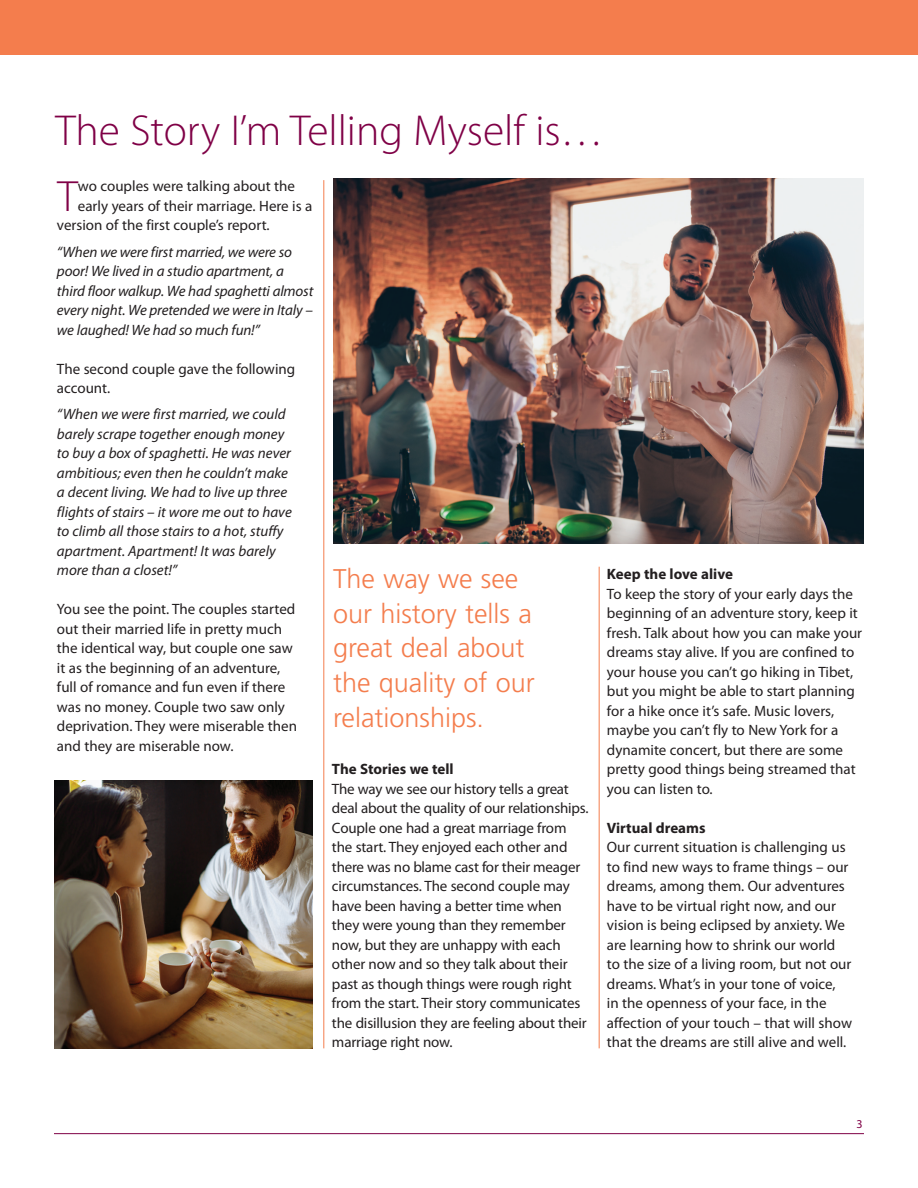
<style>
.page{position:relative;width:918px;height:1188px;background:#fff}
.page>*{position:absolute;margin:0;border:0;box-sizing:border-box;transform-origin:0 0}
.t1{font:300 43.95px "Myriad Pro";color:#7f0046}
.t2{font:300 43.5px "Myriad Pro";color:#7f0046}
.t3{font:300 27px/34.5px "Frutiger LT Std";color:#f47d4d}
.t4{font:15px/19.5px "Myriad Pro";color:#231f20}
.t5{font:italic 15px/19.5px "Myriad Pro";color:#231f20}
.t6{font:700 15px "Myriad Pro";color:#231f20}
.t7{font:12px "Myriad Pro";color:#7f0046}
</style>
<div class="page">
<div style="left:0;top:0;width:918px;height:54px;background:#f47d4d"></div>
<hr style="left:54px;top:1133px;width:810px;height:1px;background:#7f0046">
<img style="left:333px;top:179px;width:531px;height:364px">
<hr style="left:323px;top:180px;width:1px;height:868px;background:#f47d4d">
<hr style="left:599px;top:567px;width:1px;height:481px;background:#f47d4d">
<img style="left:54px;top:780px;width:258px;height:268px">
<h2 class="t2" style="left:56px;top:104px;width:550px">The Story I’m Telling Myself is…</h2>
<h1 class="t1" style="left:57px;top:170px;width:22px">T</h1>
<p class="t4" style="left:78px;top:177px;width:219px">wo couples were talking about the</p>
<p class="t4" style="left:78px;top:196px;width:236px">early years of their marriage. Here is a</p>
<p class="t4" style="left:57px;top:216px;width:214px">version of the first couple’s report.</p>
<p class="t5" style="left:57px;top:242px;width:258px">“When we were first married, we were so poor! We lived in a studio apartment, a third floor walkup. We had spaghetti almost every night. We pretended we were in Italy – we laughed! We had so much fun!”</p>
<p class="t4" style="left:57px;top:359px;width:240px">The second couple gave the following account.</p>
<p class="t5" style="left:57px;top:404px;width:236px">“When we were first married, we could barely scrape together enough money to buy a box of spaghetti. He was never ambitious; even then he couldn’t make a decent living. We had to live up three flights of stairs – it wore me out to have to climb all those stairs to a hot, stuffy apartment. Apartment! It was barely more than a closet!”</p>
<p class="t4" style="left:57px;top:600px;width:242px">You see the point. The couples started out their married life in pretty much the identical way, but couple one saw it as the beginning of an adventure, full of romance and fun even if there was no money. Couple two saw only deprivation. They were miserable then and they are miserable now.</p>
<h3 class="t3" style="left:333px;top:562px;width:203px">The way we see our history tells a great deal about the quality of our relationships.</h3>
<p class="t6" style="left:332px;top:759px;width:123px">The Stories we tell</p>
<p class="t4" style="left:332px;top:779px;width:258px">The way we see our history tells a great deal about the quality of our relationships.<br>Couple one had a great marriage from the start. They enjoyed each other and there was no blame cast for their meager circumstances. The second couple may have been having a better time when they were young than they remember now, but they are unhappy with each other now and so they talk about their past as though things were rough right from the start. Their story communicates the disillusion they are feeling about their marriage right now.</p>
<p class="t6" style="left:607px;top:564px;width:128px">Keep the love alive</p>
<p class="t4" style="left:607px;top:584px;width:257px">To keep the story of your early days the beginning of an adventure story, keep it fresh. Talk about how you can make your dreams stay alive. If you are confined to your house you can’t go hiking in Tibet, but you might be able to start planning for a hike once it’s safe. Music lovers, maybe you can’t fly to New York for a dynamite concert, but there are some pretty good things being streamed that you can listen to.</p>
<p class="t6" style="left:607px;top:818px;width:100px">Virtual dreams</p>
<p class="t4" style="left:607px;top:838px;width:247px">Our current situation is challenging us to find new ways to frame things – our dreams, among them. Our adventures have to be virtual right now, and our vision is being eclipsed by anxiety. We are learning how to shrink our world to the size of a living room, but not our dreams. What’s in your tone of voice,<br>in the openness of your face, in the affection of your touch – that will show that the dreams are still alive and well.</p>
<p class="t7" style="left:856px;top:1117px;width:8px">3</p>
</div>
